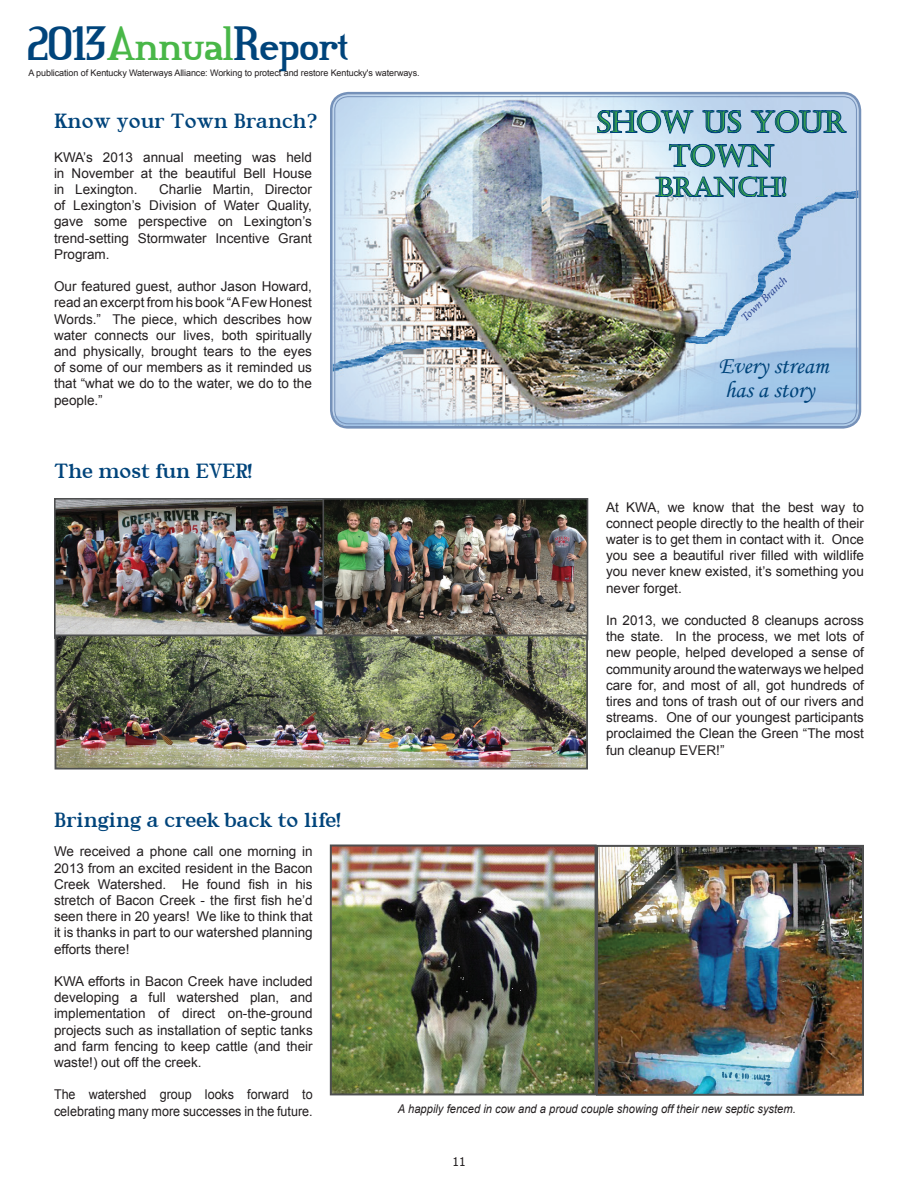
<style>
.page{position:relative;width:918px;height:1188px;background:#fff}
.page>*{position:absolute;margin:0;border:0;box-sizing:border-box;transform-origin:0 0}
.t1{font:45px "Credit River";letter-spacing:-.01em;color:#00447b}
.t2{font:29.1px/33.9px "Castellar";color:#40ae49;text-align:center}
.t3{font:25.8px "Castellar";color:#40ae49}
.t4{font:23.7px/24.8px "Monotype Corsiva";color:#00447b}
.t5{font:21px "River Avenue";color:#00447b}
.t6{font:13.5px/16.2px "Arial";color:#231f20;text-align:justify}
.t7{font:13.5px/16.2px "Arial";color:#231f20;scale:.93 1}
.t8{font:italic 12px "Arial";color:#231f20;scale:.93 1}
.t9{font:12px "Tahoma";color:#231f20}
.t10{font:italic 11.4px "Minion Pro";color:#253f8e}
.t11{font:9px "Arial";letter-spacing:-.01em;color:#231f20}
.s1{color:#49b748}
</style>
<div class="page">
<img style="left:57px;top:501px;width:265px;height:134px">
<div style="left:54px;top:498px;width:273px;height:141px;border:2px solid #4e4f50"></div>
<img style="left:325px;top:501px;width:260px;height:134px">
<div style="left:322px;top:498px;width:266px;height:142px;border:2px solid #4e4f50"></div>
<img style="left:58px;top:638px;width:527px;height:129px">
<div style="left:55px;top:635px;width:533px;height:135px;border:2px solid #4e4f50"></div>
<img style="left:333px;top:95px;width:526px;height:330px">
<div style="left:330px;top:92px;width:531px;height:337px;border:3px solid #7591b9;border-radius:17px"></div>
<svg style="left:596px;top:109px;width:252px;height:108px;background:#a2bdd5"></svg>
<img style="left:333px;top:847px;width:261px;height:245px">
<div style="left:330px;top:844px;width:267px;height:251px;border:2px solid #4e4f50"></div>
<img style="left:599px;top:848px;width:262px;height:245px">
<img style="left:626px;top:888px;width:48px;height:33px">
<img style="left:723px;top:1071px;width:48px;height:14px">
<img style="left:856px;top:848px;width:5px;height:29px">
<img style="left:621px;top:848px;width:41px;height:48px">
<img style="left:630px;top:848px;width:45px;height:40px">
<img style="left:820px;top:925px;width:41px;height:13px">
<img style="left:635px;top:848px;width:31px;height:30px">
<img style="left:822px;top:919px;width:26px;height:16px">
<div style="left:596px;top:845px;width:268px;height:251px;border:2px solid #4e4f50"></div>
<h1 class="t1" style="left:27px;top:5px;width:324px">2013<span class="s1">Annual</span>Report</h1>
<p class="t11" style="left:28px;top:67px;width:393px">A publication of Kentucky Waterways Alliance: Working to protect and restore Kentucky's waterways.</p>
<h3 class="t5" style="left:54px;top:109px;width:265px">Know your Town Branch?</h3>
<p class="t6" style="left:54px;top:149px;width:259px">KWA’s 2013 annual meeting was held in November at the beautiful Bell House in Lexington.</p>
<p class="t6" style="left:54px;top:181px;width:259px;text-indent:105px">Charlie Martin, Director of Lexington’s Division of Water Quality, gave some perspective on Lexington’s trend-setting Stormwater Incentive Grant Program.</p>
<p class="t6" style="left:54px;top:278px;width:260px">Our featured guest, author Jason Howard, read an excerpt from his book “A Few Honest Words.” The piece, which describes how water connects our lives, both spiritually and physically, brought tears to the eyes of some of our members as it reminded us that “what we do to the water, we do to the people.”</p>
<h3 class="t5" style="left:54px;top:459px;width:200px">The most fun EVER!</h3>
<h2 class="t2" style="left:597px;top:106px;width:250px">SHOW US YOUR<br>TOWN</h2>
<h3 class="t3" style="left:656px;top:172px;width:133px">BRANCH!</h3>
<p class="t10" style="left:738px;top:314px;width:61px;rotate:-44deg">Town Branch</p>
<h3 class="t4" style="left:718px;top:353px;width:111px">Every stream has a story</h3>
<p class="t6" style="left:606px;top:499px;width:260px">At KWA, we know that the best way to connect people directly to the health of their water is to get them in contact with it. Once you see a beautiful river filled with wildlife you never knew existed, it’s something you never forget.</p>
<p class="t6" style="left:606px;top:612px;width:260px">In 2013, we conducted 8 cleanups across the state. In the process, we met lots of new people, helped developed a sense of community around the waterways we helped care for, and most of all, got hundreds of tires and tons of trash out of our rivers and streams. One of our youngest participants proclaimed the Clean the Green “The most fun cleanup EVER!”</p>
<h3 class="t5" style="left:54px;top:808px;width:288px">Bringing a creek back to life!</h3>
<p class="t6" style="left:54px;top:844px;width:260px">We received a phone call one morning in 2013 from an excited resident in the Bacon Creek Watershed. He found fish in his stretch of Bacon Creek - the first fish he’d seen there in 20 years! We like to think that it is thanks in part to our watershed planning efforts there!</p>
<p class="t6" style="left:54px;top:973px;width:260px">KWA efforts in Bacon Creek have included developing a full watershed plan, and implementation of direct on-the-ground projects such as installation of septic tanks and farm fencing to keep cattle (and their waste!) out off the creek.</p>
<p class="t7" style="left:54px;top:1087px;width:280px">The watershed group looks forward to celebrating many more successes in the future.</p>
<p class="t8" style="left:398px;top:1101px;width:429px">A happily fenced in cow and a proud couple showing off their new septic system.</p>
<p class="t9" style="left:452px;top:1153px;width:15px">11</p>
</div>
